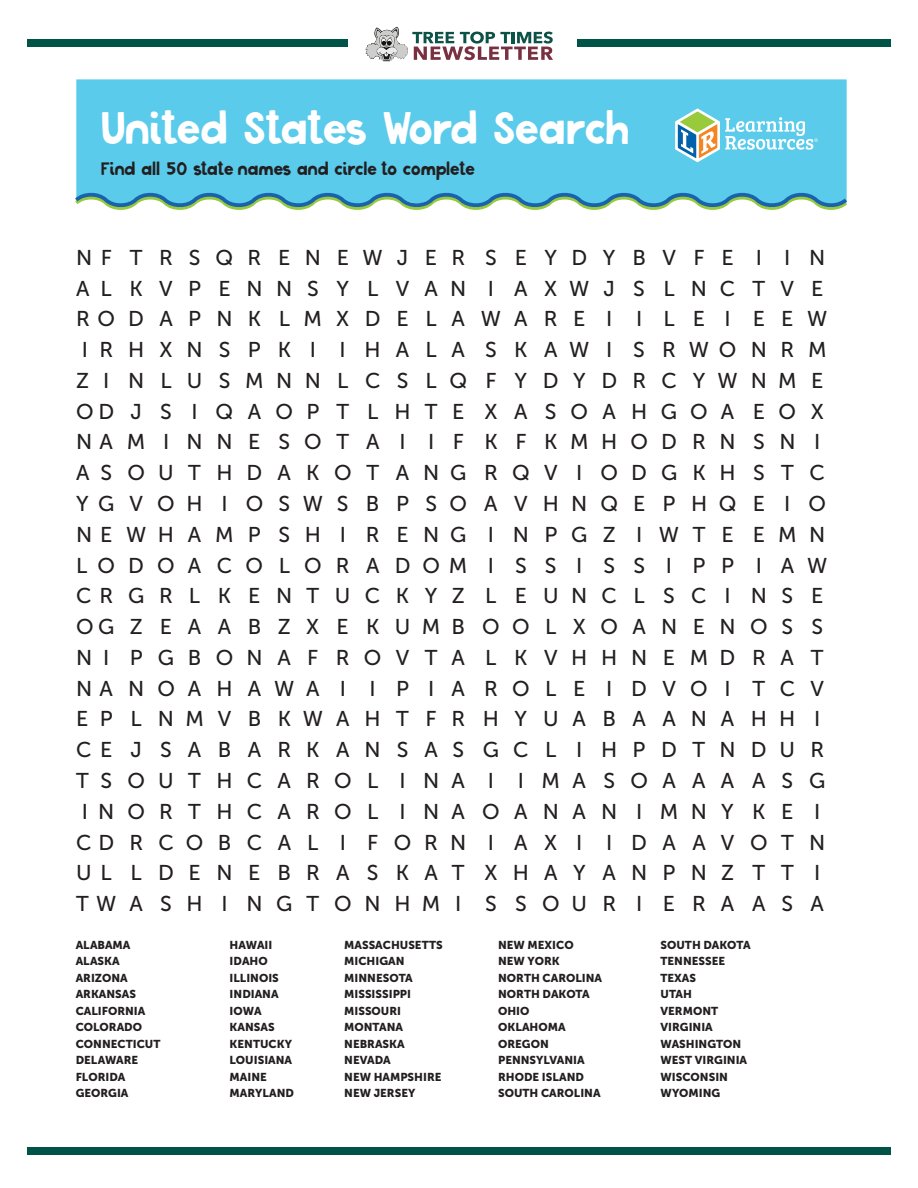
<style>
.page{position:relative;width:918px;height:1188px;background:#fff}
.page>*{position:absolute;margin:0;border:0;box-sizing:border-box;transform-origin:0 0}
.t1{font:42.75px "Bluberry";letter-spacing:-.015em;color:#fff}
.t2{font:21.3px/30.8px "Museo Sans 500";letter-spacing:.71em;color:#231f20}
.t3{font:17.1px "Bluberry";color:#231f20}
.t4{font:11.4px/16.5px "Museo Sans 900";color:#231f20}
</style>
<div class="page">
<div style="left:76px;top:79px;width:771px;height:109px;background:#5acbeb"></div>
<svg style="left:675px;top:109px;width:143px;height:53px"></svg>
<svg style="left:75px;top:188px;width:772px;height:22px"></svg>
<div style="left:28px;top:1148px;width:863px;height:7px;background:#005347"></div>
<div style="left:28px;top:39px;width:863px;height:8px;background:#005347"></div>
<div style="left:349px;top:10px;width:228px;height:59px;background:#fff"></div>
<svg style="left:366px;top:27px;width:187px;height:35px"></svg>
<h1 class="t1" style="left:101px;top:108px;width:530px">United States Word Search</h1>
<p class="t3" style="left:101px;top:161px;width:375px">Find all 50 state names and circle to complete</p>
<p class="t2" style="left:76px;top:242px;width:753px">NFTRSQRENEWJER SEYDYBVFE I IN<br>ALKVPENNSYLVAN I AXWJSLNCTVE<br>RODAPNKLMXDELAWARE I I L E I EEW<br>IRHXNSPK I I HALA SKAWI SRWONRM<br>ZI NLUSMNNLCSLQ F YDYDRCYWNME<br>ODJ S I QAOP T LHTE XA SOAHGOA EOX<br>NAMINNESOTA I I F KFKMHODRNSN I<br>ASOUTHDAKOTANG RQV I ODGKH STC<br>YGVOH I OSWSBPSOAVHNQEPHQE I O<br>NEWHAMP SH I R ENG I NPGZ IWTE EMN<br>LODOACOLORADOM I S S I S S I PP I AW<br>CRGRLKENTUCKYZ L EUNCL SCI NSE<br>OGZEAABZXEKUMBOOLXOANENOS S<br>NI PGBONAF ROVTA L KVHHNEMDRAT<br>NANOAHAWA I I P IA ROLE I DVOI TCV<br>EPLNMVBKWAHTFRHYUABAANAHH I<br>CEJ SABARKANSAS GCL I HPDTNDUR<br>TSOUTHCAROL INA I IMASOAAA ASG<br>INORTHCAROL INAOANAN I MNY KE I<br>CDRCOBCAL I FORN I AX I I DAAVOTN<br>UL LDENEBRASKAT XHAYANPNZ TT I<br>TWASH I NGTONHMI S SOUR I ERA ASA</p>
<p class="t4" style="left:76px;top:936px;width:56px">ALABAMA</p>
<p class="t4" style="left:230px;top:936px;width:44px">HAWAII</p>
<p class="t4" style="left:76px;top:953px;width:45px">ALASKA</p>
<p class="t4" style="left:230px;top:953px;width:40px">IDAHO</p>
<p class="t4" style="left:76px;top:969px;width:54px">ARIZONA</p>
<p class="t4" style="left:230px;top:969px;width:51px">ILLINOIS</p>
<p class="t4" style="left:76px;top:986px;width:62px">ARKANSAS</p>
<p class="t4" style="left:230px;top:986px;width:51px">INDIANA</p>
<p class="t4" style="left:76px;top:1003px;width:71px">CALIFORNIA</p>
<p class="t4" style="left:230px;top:1003px;width:33px">IOWA</p>
<p class="t4" style="left:76px;top:1019px;width:68px">COLORADO</p>
<p class="t4" style="left:230px;top:1019px;width:47px">KANSAS</p>
<p class="t4" style="left:76px;top:1036px;width:86px">CONNECTICUT</p>
<p class="t4" style="left:230px;top:1036px;width:64px">KENTUCKY</p>
<p class="t4" style="left:76px;top:1052px;width:64px">DELAWARE</p>
<p class="t4" style="left:230px;top:1052px;width:64px">LOUISIANA</p>
<p class="t4" style="left:76px;top:1069px;width:51px">FLORIDA</p>
<p class="t4" style="left:230px;top:1069px;width:39px">MAINE</p>
<p class="t4" style="left:76px;top:1085px;width:54px">GEORGIA</p>
<p class="t4" style="left:230px;top:1085px;width:66px">MARYLAND</p>
<p class="t4" style="left:344px;top:936px;width:100px">MASSACHUSETTS<br>MICHIGAN<br>MINNESOTA<br>MISSISSIPPI<br>MISSOURI<br>MONTANA<br>NEBRASKA<br>NEVADA<br>NEW HAMPSHIRE<br>NEW JERSEY</p>
<p class="t4" style="left:498px;top:936px;width:105px">NEW MEXICO<br>NEW YORK<br>NORTH CAROLINA<br>NORTH DAKOTA<br>OHIO<br>OKLAHOMA<br>OREGON<br>PENNSYLVANIA<br>RHODE ISLAND<br>SOUTH CAROLINA</p>
<p class="t4" style="left:661px;top:936px;width:92px">SOUTH DAKOTA<br>TENNESSEE<br>TEXAS<br>UTAH<br>VERMONT<br>VIRGINIA<br>WASHINGTON<br>WEST VIRGINIA<br>WISCONSIN<br>WYOMING</p>
</div>
